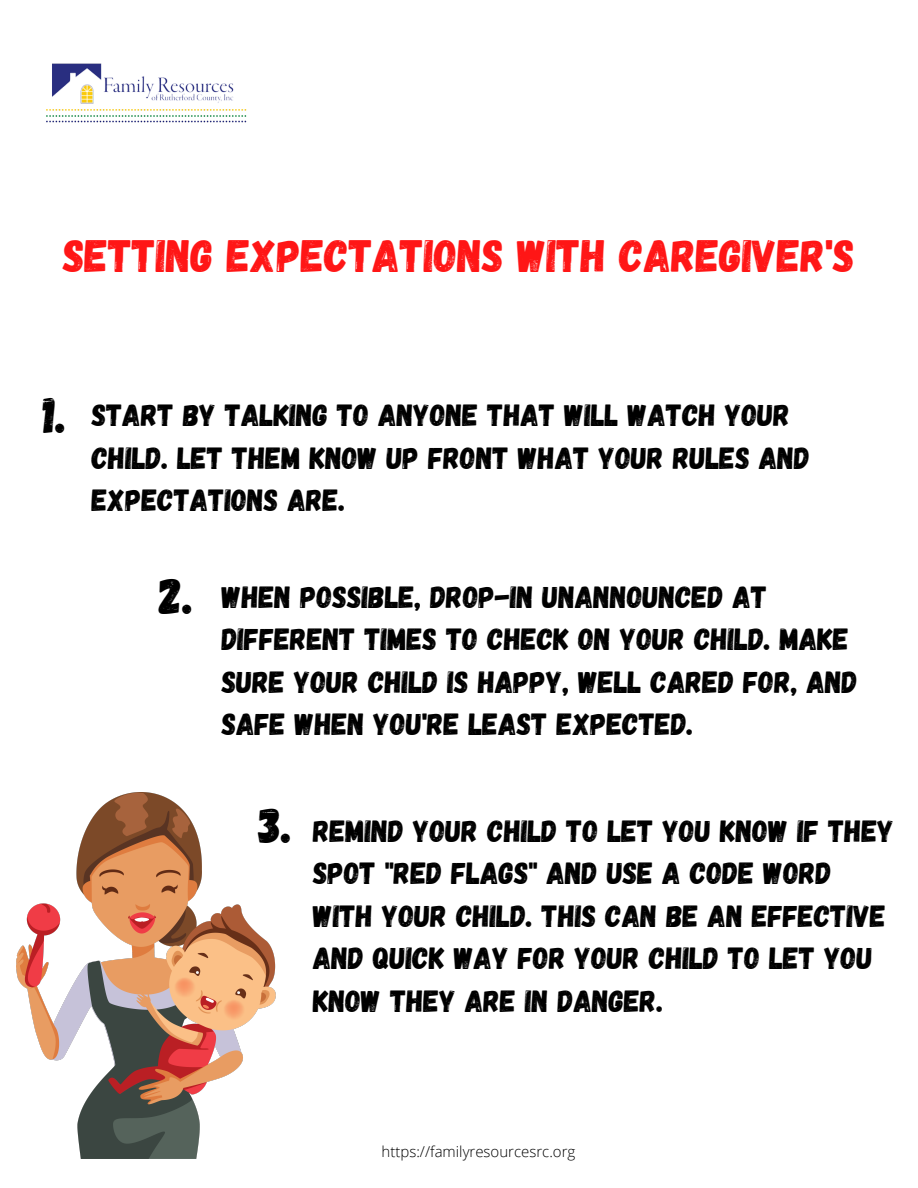
<style>
.page{position:relative;width:918px;height:1188px;background:#fff}
.page>*{position:absolute;margin:0;border:0;box-sizing:border-box;transform-origin:0 0}
.t1{font:49.8px "Gagalin";color:#000}
.t2{font:45.3px "Gagalin";color:#ff1616}
.t3{font:30.6px/42.5px "Gagalin";color:#000}
.t4{font:300 15px "Open Sans";color:#000}
</style>
<div class="page">
<img style="left:46px;top:63px;width:201px;height:60px">
<img style="left:17px;top:793px;width:259px;height:366px">
<p class="t2" style="left:63px;top:227px;width:793px">SETTING EXPECTATIONS WITH CAREGIVER'S</p>
<p class="t1" style="left:43px;top:383px;width:25px">1.</p>
<p class="t3" style="left:92px;top:393px;width:720px">START BY TALKING TO ANYONE THAT WILL WATCH YOUR<br>CHILD. LET THEM KNOW UP FRONT WHAT YOUR RULES AND<br>EXPECTATIONS ARE.</p>
<p class="t1" style="left:159px;top:564px;width:36px">2.</p>
<p class="t3" style="left:222px;top:574px;width:637px">WHEN POSSIBLE, DROP-IN UNANNOUNCED AT DIFFERENT TIMES TO CHECK ON YOUR CHILD. MAKE SURE YOUR CHILD IS HAPPY, WELL CARED FOR, AND SAFE WHEN YOU'RE LEAST EXPECTED.</p>
<p class="t1" style="left:258px;top:793px;width:35px">3.</p>
<p class="t3" style="left:313px;top:808px;width:582px">REMIND YOUR CHILD TO LET YOU KNOW IF THEY SPOT "RED FLAGS" AND USE A CODE WORD WITH YOUR CHILD. THIS CAN BE AN EFFECTIVE AND QUICK WAY FOR YOUR CHILD TO LET YOU KNOW THEY ARE IN DANGER.</p>
<p class="t4" style="left:382px;top:1141px;width:195px">https://familyresourcesrc.org</p>
</div>
